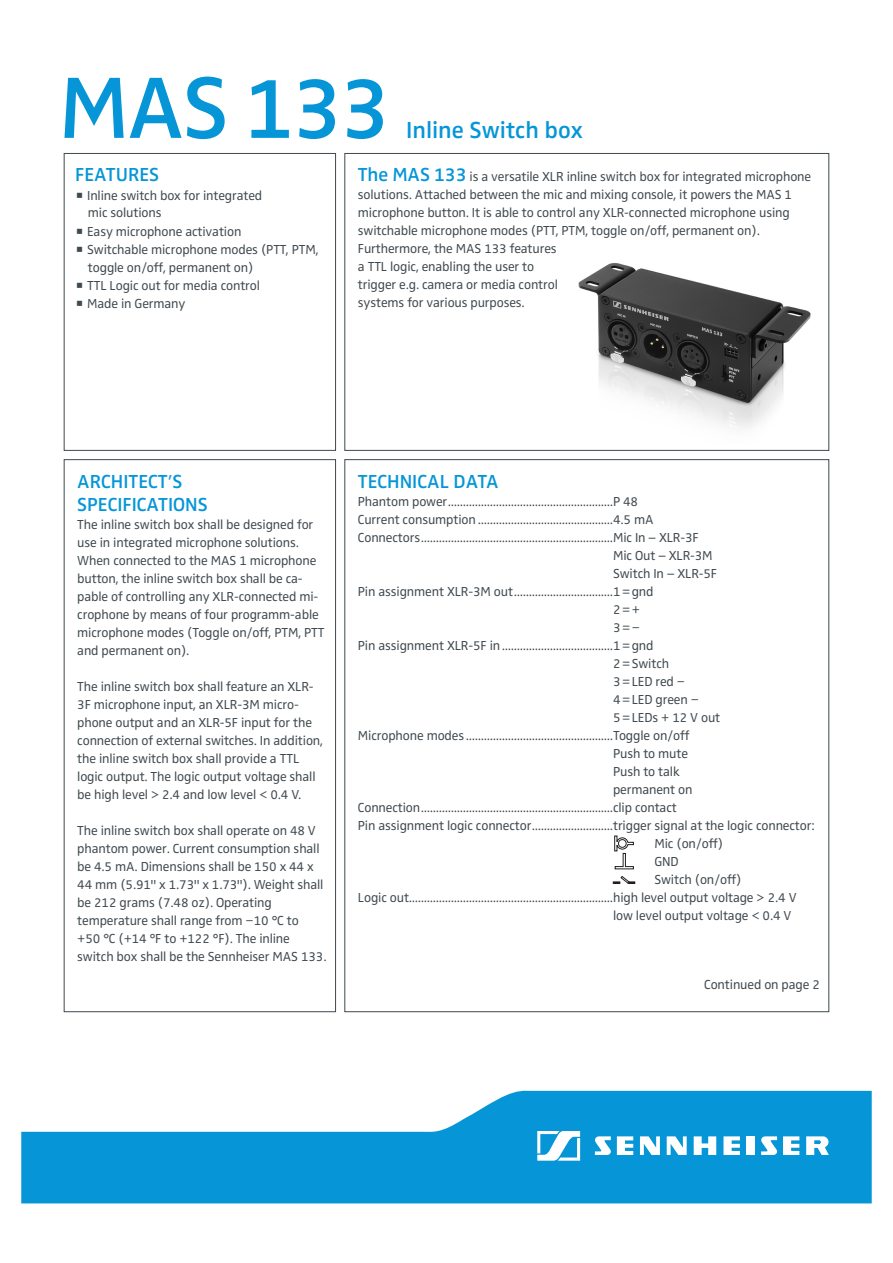
<style>
.page{position:relative;width:893px;height:1263px;background:#fff}
.page>*{position:absolute;margin:0;border:0;box-sizing:border-box;transform-origin:0 0}
.t1{font:600 90px "Sennheiser";letter-spacing:-.03em;color:#0696d7}
.t2{font:600 24px "Sennheiser";color:#0696d7}
.t3{font:600 19.5px/23.4px "Sennheiser";color:#0696d7}
.t4{font:13.5px/18px "Sennheiser";letter-spacing:-.01em;color:#40494f}
.s1{font-weight:600;font-size:19.5px;color:#0696d7}
.s2{font-weight:400}
</style>
<div class="page">
<svg style="left:21px;top:1090px;width:851px;height:113px;fill:#0696d7"></svg>
<svg style="left:537px;top:1131px;width:43px;height:30px"></svg>
<svg style="left:617px;top:1136px;width:16px;height:19px"></svg>
<svg style="left:640px;top:1136px;width:20px;height:19px"></svg>
<svg style="left:694px;top:1136px;width:22px;height:19px"></svg>
<svg style="left:806px;top:1136px;width:23px;height:19px"></svg>
<svg style="left:667px;top:1136px;width:20px;height:19px"></svg>
<svg style="left:783px;top:1136px;width:16px;height:19px"></svg>
<div style="left:746px;top:1136px;width:9px;height:19px;background:#fff"></div>
<svg style="left:723px;top:1136px;width:17px;height:19px"></svg>
<svg style="left:595px;top:1136px;width:16px;height:19px"></svg>
<svg style="left:761px;top:1136px;width:16px;height:19px"></svg>
<div style="left:64px;top:153px;width:272px;height:298px;border:1px solid #40494f"></div>
<div style="left:64px;top:459px;width:272px;height:553px;border:1px solid #40494f"></div>
<div style="left:344px;top:153px;width:485px;height:298px;border:1px solid #40494f"></div>
<svg style="left:614px;top:835px;width:20px;height:34px"></svg>
<svg style="left:613px;top:876px;width:22px;height:8px"></svg>
<img style="left:578px;top:263px;width:233px;height:165px">
<h1 class="t1" style="left:58px;top:56px;width:334px">MAS 133</h1>
<h2 class="t2" style="left:406px;top:116px;width:178px">Inline Switch box</h2>
<h3 class="t3" style="left:75px;top:163px;width:85px">FEATURES</h3>
<p class="t4" style="left:87px;top:186px;width:233px">Inline switch box for integrated<br>mic solutions<br>Easy microphone activation<br>Switchable microphone modes (PTT, PTM, toggle on/off, permanent on)<br>TTL Logic out for media control<br>Made in Germany</p>
<p class="t4" style="left:358px;top:168px;width:455px"><span class="s1">The MAS 133</span> is a versatile XLR inline switch box for integrated microphone solutions. Attached between the mic and mixing console, it powers the MAS 1 microphone button. It is able to control any XLR-connected microphone using switchable microphone modes (PTT, PTM, toggle on/off, permanent on).<br>Furthermore, the MAS 133 features<br>a TTL logic, enabling the user to<br>trigger e.g. camera or media control<br>systems for various purposes.</p>
<h3 class="t3" style="left:77px;top:469px;width:132px">ARCHITECT<span class="s2">’</span>S<br>SPECIFICATIONS</h3>
<p class="t4" style="left:77px;top:516px;width:249px">The inline switch box shall be designed for use in integrated microphone solutions.<br>When connected to the MAS 1 microphone button, the inline switch box shall be ca&shy;pable of controlling any XLR-connected mi&shy;crophone by means of four programm-able microphone modes (Toggle on/off, PTM, PTT and permanent on).</p>
<p class="t4" style="left:77px;top:677px;width:247px">The inline switch box shall feature an XLR-3F microphone input, an XLR-3M micro&shy;phone output and an XLR-5F input for the connection of external switches. In addition, the inline switch box shall provide a TTL logic output. The logic output voltage shall be high level &gt; 2.4 and low level &lt; 0.4 V.</p>
<p class="t4" style="left:77px;top:821px;width:251px">The inline switch box shall operate on 48 V phantom power. Current consumption shall be 4.5 mA. Dimensions shall be 150 x 44 x 44 mm (5.91" x 1.73" x 1.73"). Weight shall be 212 grams (7.48 oz). Operating temperature shall range from −10 °C to<br>+50 °C (+14 °F to +122 °F). The inline switch box shall be the Sennheiser MAS 133.</p>
<h3 class="t3" style="left:358px;top:469px;width:142px">TECHNICAL DATA</h3>
<p class="t4" style="left:358px;top:492px;width:282px">Phantom power.......................................................P 48</p>
<p class="t4" style="left:358px;top:510px;width:297px">Current consumption .............................................4.5 mA</p>
<p class="t4" style="left:358px;top:528px;width:342px">Connectors................................................................Mic In – XLR-3F</p>
<p class="t4" style="left:613px;top:546px;width:101px">Mic Out – XLR-3M</p>
<p class="t4" style="left:613px;top:564px;width:106px">Switch In – XLR-5F</p>
<p class="t4" style="left:358px;top:582px;width:297px">Pin assignment XLR-3M out.................................1=gnd</p>
<p class="t4" style="left:613px;top:600px;width:28px">2=+</p>
<p class="t4" style="left:613px;top:618px;width:28px">3=−</p>
<p class="t4" style="left:358px;top:636px;width:297px">Pin assignment XLR-5F in.....................................1=gnd</p>
<p class="t4" style="left:613px;top:654px;width:58px">2=Switch</p>
<p class="t4" style="left:613px;top:672px;width:74px">3=LED red −</p>
<p class="t4" style="left:613px;top:690px;width:87px">4=LED green −</p>
<p class="t4" style="left:613px;top:708px;width:109px">5=LEDs + 12 V out</p>
<p class="t4" style="left:358px;top:726px;width:333px">Microphone modes .................................................Toggle on/off</p>
<p class="t4" style="left:613px;top:744px;width:76px">Push to mute</p>
<p class="t4" style="left:613px;top:762px;width:68px">Push to talk</p>
<p class="t4" style="left:613px;top:780px;width:81px">permanent on</p>
<p class="t4" style="left:358px;top:798px;width:320px">Connection................................................................clip contact</p>
<p class="t4" style="left:358px;top:816px;width:458px">Pin assignment logic connector...........................trigger signal at the logic connector:</p>
<p class="t4" style="left:654px;top:834px;width:70px">Mic (on/off)</p>
<p class="t4" style="left:654px;top:852px;width:26px">GND</p>
<p class="t4" style="left:654px;top:870px;width:89px">Switch (on/off)</p>
<p class="t4" style="left:358px;top:888px;width:440px">Logic out....................................................................high level output voltage &gt; 2.4 V</p>
<p class="t4" style="left:613px;top:906px;width:180px">low level output voltage &lt; 0.4 V</p>
<p class="t4" style="left:704px;top:976px;width:117px">Continued on page 2</p>
</div>
